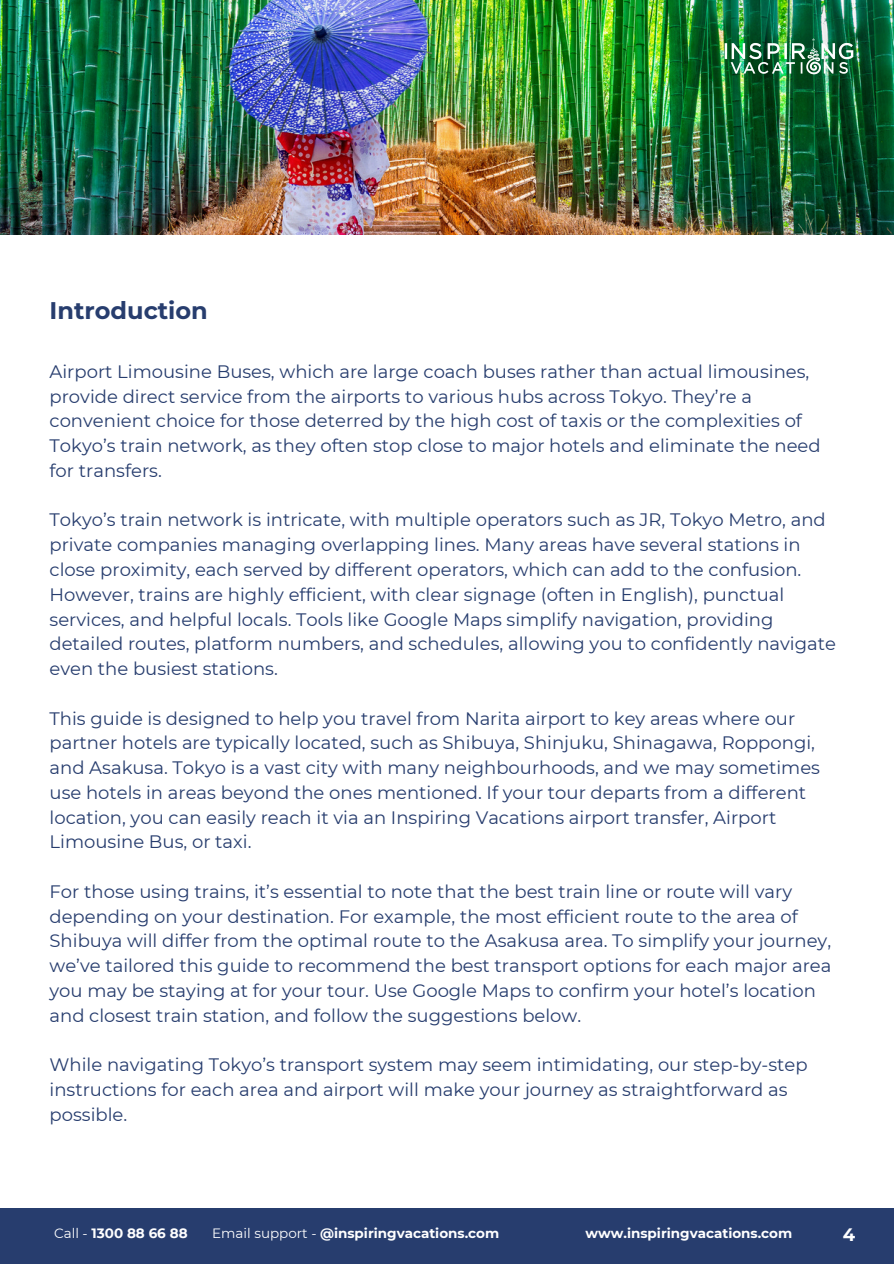
<style>
.page{position:relative;width:894px;height:1264px;background:#fff}
.page>*{position:absolute;margin:0;border:0;box-sizing:border-box;transform-origin:0 0}
.t1{font:700 24px "Montserrat";color:#273d6e}
.t2{font:18px/24.8px "Montserrat";color:#273d6e}
.t3{font:700 18px "Montserrat";color:#fff}
.t4{font:700 13.5px "Montserrat";color:#fff}
.s1{font-weight:400}
</style>
<div class="page">
<img style="left:0;top:0;width:893px;height:234px">
<div style="left:0;top:1208px;width:893px;height:55px;background:#273d6e"></div>
<img style="left:724px;top:39px;width:129px;height:36px">
<p class="t1" style="left:50px;top:296px;width:160px">Introduction</p>
<p class="t2" style="left:50px;top:359px;width:772px">Airport Limousine Buses, which are large coach buses rather than actual limousines, provide direct service from the airports to various hubs across Tokyo. They’re a convenient choice for those deterred by the high cost of taxis or the complexities of Tokyo’s train network, as they often stop close to major hotels and eliminate the need for transfers.</p>
<h1 class="t2" style="left:50px;top:507px;width:787px">Tokyo’s train network is intricate, with multiple operators such as JR, Tokyo Metro, and private companies managing overlapping lines. Many areas have several stations in close proximity, each served by different operators, which can add to the confusion.<br>However, trains are highly efficient, with clear signage (often in English), punctual services, and helpful locals. Tools like Google Maps simplify navigation, providing detailed routes, platform numbers, and schedules, allowing you to confidently navigate even the busiest stations.</h1>
<h3 class="t2" style="left:50px;top:705px;width:771px">This guide is designed to help you travel from Narita airport to key areas where our partner hotels are typically located, such as Shibuya, Shinjuku, Shinagawa, Roppongi, and Asakusa. Tokyo is a vast city with many neighbourhoods, and we may sometimes use hotels in areas beyond the ones mentioned. If your tour departs from a different location, you can easily reach it via an Inspiring Vacations airport transfer, Airport Limousine Bus, or taxi.</h3>
<h3 class="t2" style="left:50px;top:879px;width:783px">For those using trains, it’s essential to note that the best train line or route will vary depending on your destination. For example, the most efficient route to the area of Shibuya will differ from the optimal route to the Asakusa area. To simplify your journey, we’ve tailored this guide to recommend the best transport options for each major area you may be staying at for your tour. Use Google Maps to confirm your hotel’s location and closest train station, and follow the suggestions below.</h3>
<h3 class="t2" style="left:50px;top:1052px;width:759px">While navigating Tokyo’s transport system may seem intimidating, our step-by-step instructions for each area and airport will make your journey as straightforward as possible.</h3>
<h3 class="t4" style="left:54px;top:1224px;width:135px"><span class="s1">Call -</span> 1300 88 66 88</h3>
<h3 class="t4" style="left:212px;top:1224px;width:288px"><span class="s1">Email support -</span> @inspiringvacations.com</h3>
<p class="t4" style="left:585px;top:1224px;width:208px">www.inspiringvacations.com</p>
<p class="t3" style="left:842px;top:1223px;width:14px">4</p>
</div>
